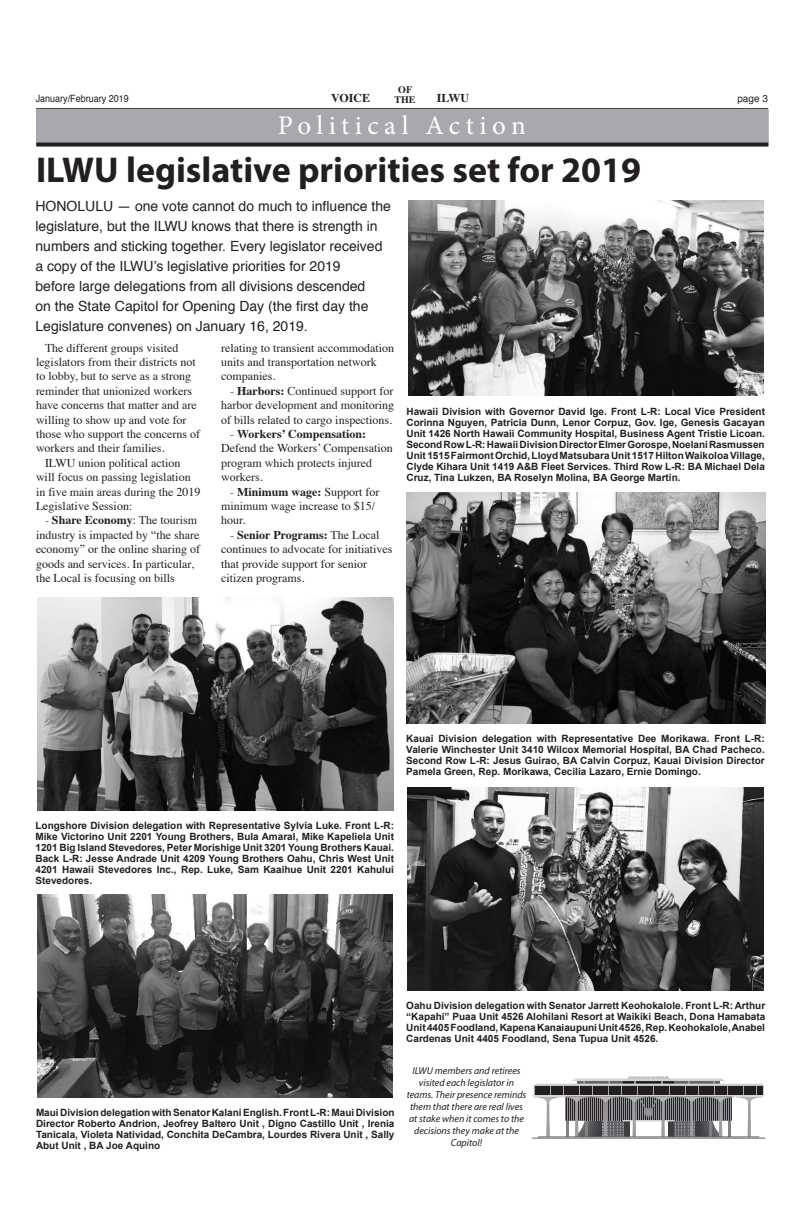
<style>
.page{position:relative;width:792px;height:1224px;background:#fff}
.page>*{position:absolute;margin:0;border:0;box-sizing:border-box;transform-origin:0 0}
.t1{font:700 36px "Myriad Pro";color:#231f20}
.t2{font:27px "Minion Pro";letter-spacing:.2em;color:#fff}
.t3{font:14px/20px "Helvetica";color:#231f20}
.t4{font:12px/14.4px "Times";color:#231f20}
.t5{font:700 12px "Times";color:#231f20}
.t6{font:700 10px/11px "Arial";color:#231f20;text-align:justify}
.t7{font:italic 10px/12px "Myriad Pro";color:#231f20;text-align:center}
.t8{font:10px "Helvetica";color:#231f20;scale:.9 1}
.t9{font:700 10px/10px "Times";color:#231f20;text-align:center}
.t10{font:10px "Helvetica";color:#231f20}
.s1{font-weight:700}
</style>
<div class="page">
<hr style="left:36px;top:108px;width:732px;height:1px;background:#231f20">
<img style="left:38px;top:895px;width:354px;height:203px">
<img style="left:38px;top:597px;width:356px;height:214px">
<img style="left:409px;top:200px;width:354px;height:195px">
<div style="left:36px;top:109px;width:732px;height:37px;background:#a8a9ad"></div>
<svg style="left:36px;top:143px;width:732px;height:4px;background:#3a3738"></svg>
<img style="left:406px;top:492px;width:360px;height:231px">
<img style="left:408px;top:787px;width:356px;height:203px">
<svg style="left:532px;top:1076px;width:233px;height:63px"></svg>
<p class="t9" style="left:394px;top:83px;width:23px">OF<br>THE</p>
<p class="t10" style="left:737px;top:91px;width:32px">page 3</p>
<p class="t8" style="left:36px;top:91px;width:105px">January/February 2019</p>
<p class="t5" style="left:331px;top:86px;width:41px">VOICE</p>
<p class="t5" style="left:437px;top:86px;width:34px">ILWU</p>
<h2 class="t2" style="left:278px;top:108px;width:250px">Political Action</h2>
<h1 class="t1" style="left:36px;top:147px;width:607px">ILWU legislative priorities set for 2019</h1>
<p class="t3" style="left:36px;top:196px;width:357px">HONOLULU — one vote cannot do much to influence the legislature, but the ILWU knows that there is strength in numbers and sticking together. Every legislator received a copy of the ILWU’s legislative priorities for 2019<br>before large delegations from all divisions descended<br>on the State Capitol for Opening Day (the first day the Legislature convenes) on January 16, 2019.</p>
<p class="t4" style="left:45px;top:339px;width:135px">The different groups visited</p>
<p class="t4" style="left:36px;top:354px;width:161px">legislators from their districts not</p>
<p class="t4" style="left:36px;top:368px;width:157px">to lobby, but to serve as a strong</p>
<p class="t4" style="left:36px;top:383px;width:158px">reminder that unionized workers</p>
<p class="t4" style="left:36px;top:397px;width:162px">have concerns that matter and are</p>
<p class="t4" style="left:36px;top:411px;width:152px">willing to show up and vote for</p>
<p class="t4" style="left:36px;top:426px;width:166px">those who support the concerns of</p>
<p class="t4" style="left:36px;top:440px;width:130px">workers and their families.</p>
<p class="t4" style="left:45px;top:455px;width:137px">ILWU union political action</p>
<p class="t4" style="left:36px;top:469px;width:156px">will focus on passing legislation</p>
<p class="t4" style="left:36px;top:483px;width:166px">in five main areas during the 2019</p>
<p class="t4" style="left:36px;top:498px;width:98px">Legislative Session:</p>
<p class="t4" style="left:36px;top:512px;width:166px;text-indent:9px">- <span class="s1">Share Economy</span>: The tourism industry is impacted by “the share economy” or the online sharing of goods and services. In particular, the Local is focusing on bills</p>
<p class="t4" style="left:221px;top:339px;width:174px">relating to transient accommodation units and transportation network companies.</p>
<p class="t4" style="left:221px;top:383px;width:174px;text-align:justify;text-indent:9px">- <span class="s1">Harbors:</span> Continued support for harbor development and monitoring of bills related to cargo inspections.</p>
<p class="t4" style="left:221px;top:426px;width:173px;text-indent:9px">- <span class="s1">Workers’ Compensation:<br></span>Defend the Workers’ Compensation program which protects injured workers.</p>
<p class="t4" style="left:221px;top:483px;width:160px;text-indent:9px">- <span class="s1">Minimum wage:</span> Support for minimum wage increase to $15/ hour.</p>
<p class="t4" style="left:221px;top:527px;width:173px;text-indent:9px">- <span class="s1">Senior Programs:</span> The Local continues to advocate for initiatives that provide support for senior citizen programs.</p>
<p class="t6" style="left:406px;top:407px;width:360px">Hawaii Division with Governor David Ige. Front L-R: Local Vice President Corinna Nguyen, Patricia Dunn, Lenor Corpuz, Gov. Ige, Genesis Gacayan Unit 1426 North Hawaii Community Hospital, Business Agent Tristie Licoan.<br>Second Row L-R: Hawaii Division Director Elmer Gorospe, Noelani Rasmussen Unit 1515 Fairmont Orchid, Lloyd Matsubara Unit 1517 Hilton Waikoloa Village, Clyde Kihara Unit 1419 A&amp;B Fleet Services. Third Row L-R: BA Michael Dela Cruz, Tina Lukzen, BA Roselyn Molina, BA George Martin.</p>
<p class="t6" style="left:406px;top:734px;width:360px">Kauai Division delegation with Representative Dee Morikawa. Front L-R:<br>Valerie Winchester Unit 3410 Wilcox Memorial Hospital, BA Chad Pacheco.<br>Second Row L-R: Jesus Guirao, BA Calvin Corpuz, Kauai Division Director Pamela Green, Rep. Morikawa, Cecilia Lazaro, Ernie Domingo.</p>
<p class="t6" style="left:36px;top:820px;width:360px">Longshore Division delegation with Representative Sylvia Luke. Front L-R:<br>Mike Victorino Unit 2201 Young Brothers, Bula Amaral, Mike Kapeliela Unit 1201 Big Island Stevedores, Peter Morishige Unit 3201 Young Brothers Kauai.<br>Back L-R: Jesse Andrade Unit 4209 Young Brothers Oahu, Chris West Unit 4201 Hawaii Stevedores Inc., Rep. Luke, Sam Kaaihue Unit 2201 Kahului Stevedores.</p>
<p class="t6" style="left:36px;top:1107px;width:360px">Maui Division delegation with Senator Kalani English. Front L-R: Maui Division Director Roberto Andrion, Jeofrey Baltero Unit , Digno Castillo Unit , Irenia Tanicala, Violeta Natividad, Conchita DeCambra, Lourdes Rivera Unit , Sally Abut Unit , BA Joe Aquino</p>
<p class="t6" style="left:406px;top:1000px;width:360px">Oahu Division delegation with Senator Jarrett Keohokalole. Front L-R: Arthur “Kapahi” Puaa Unit 4526 Alohilani Resort at Waikiki Beach, Dona Hamabata Unit 4405 Foodland, Kapena Kanaiaupuni Unit 4526, Rep. Keohokalole, Anabel Cardenas Unit 4405 Foodland, Sena Tupua Unit 4526.</p>
<p class="t7" style="left:407px;top:1064px;width:121px">ILWU members and retirees visited each legislator in teams. Their presence reminds them that there are real lives at stake when it comes to the decisions they make at the<br>Capitol!</p>
</div>
